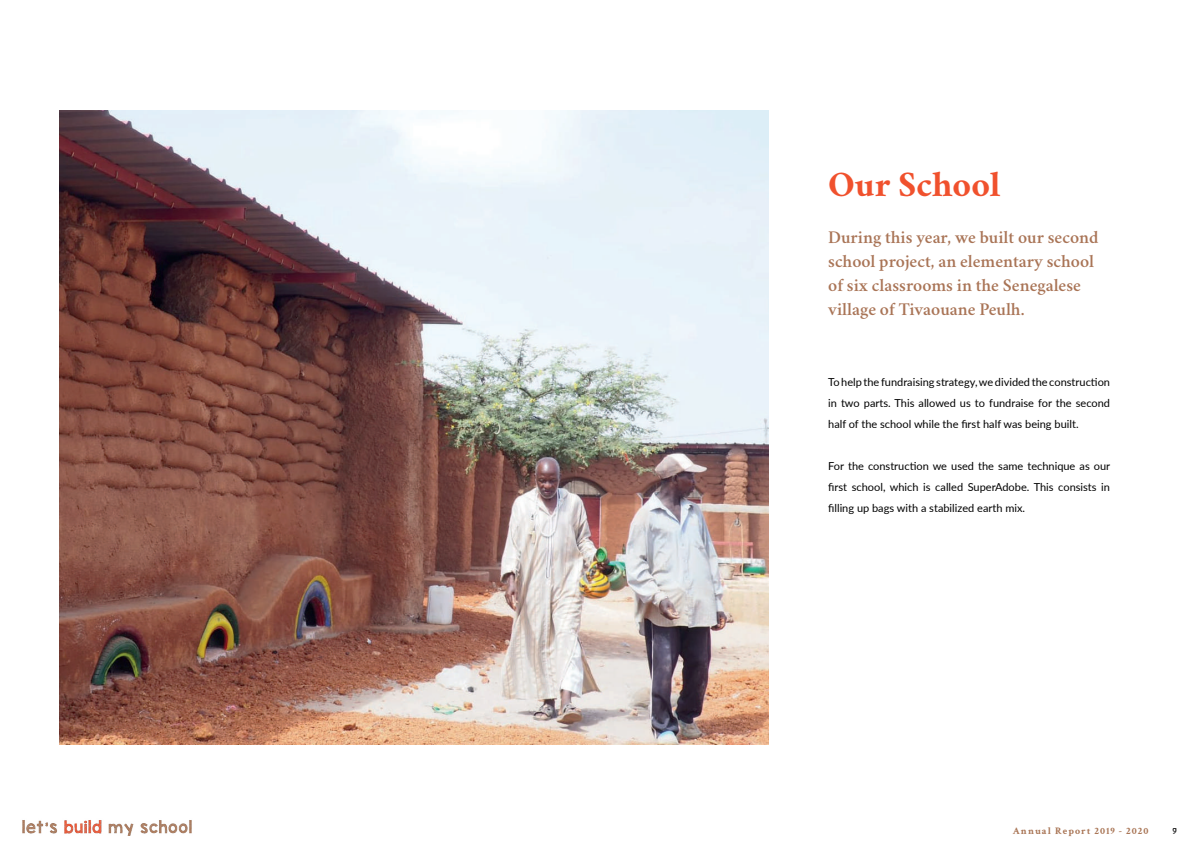
<style>
.page{position:relative;width:1191px;height:842px;background:#fff}
.page>*{position:absolute;margin:0;border:0;box-sizing:border-box;transform-origin:0 0}
.t1{font:700 36px "Crimson";color:#f0512d}
.t2{font:600 18px/24px "Crimson";color:#a97456}
.t3{font:11px/21px "Lato";color:#000001;text-align:justify}
.t4{font:700 10px "Crimson Text";letter-spacing:.1em;color:#a97555}
.t5{font:9px "Crimson";color:#000001}
</style>
<div class="page">
<img style="left:59px;top:110px;width:709px;height:634px">
<img style="left:22px;top:820px;width:170px;height:16px">
<h1 class="t1" style="left:828px;top:157px;width:174px">Our School</h1>
<h2 class="t2" style="left:828px;top:224px;width:272px">During this year, we built our second school project, an elementary school of six classrooms in the Senegalese village of Tivaouane Peulh.</h2>
<p class="t3" style="left:828px;top:371px;width:283px">To help the fundraising strategy, we divided the construction in two parts. This allowed us to fundraise for the second half of the school while the first half was being built.</p>
<p class="t3" style="left:828px;top:455px;width:284px">For the construction we used the same technique as our first school, which is called SuperAdobe. This consists in filling up bags with a stabilized earth mix.</p>
<p class="t4" style="left:1013px;top:824px;width:137px">Annual Report 2019 - 2020</p>
<p class="t5" style="left:1172px;top:824px;width:6px">79</p>
</div>
